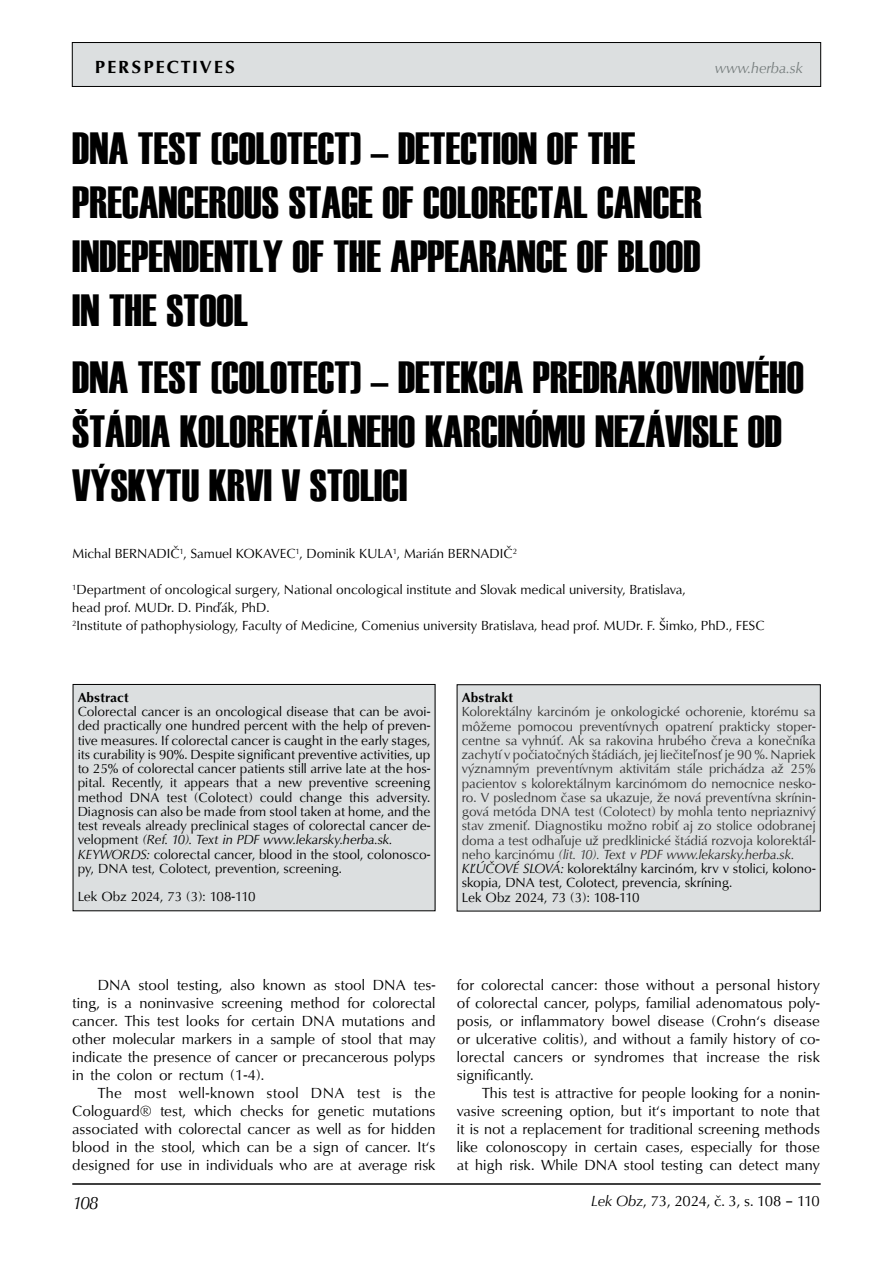
<style>
.page{position:relative;width:893px;height:1263px;background:#fff}
.page>*{position:absolute;margin:0;border:0;box-sizing:border-box;transform-origin:0 0}
.t1{font:45px/54px "Haettenschweiler";color:#000}
.t2{font:700 18px "URW Classico TEE";letter-spacing:.1em;color:#000}
.t3{font:italic 18px "URW Classico TEE";color:#000}
.t4{font:15px/18px "URW Classico TEE";color:#000;text-align:justify}
.t5{font:15px "URW Classico TEE";letter-spacing:-.025em;color:#000}
.t6{font:italic 15px "URW Classico TEE";color:#777e7e}
.t7{font:13.5px/14.2px "URW Classico TEE";color:#000}
.t8{font:13.5px/14.2px "URW Classico TEE";color:#333}
.t9{font:700 13.5px "URW Classico TEE";color:#000}
.s1{font-style:italic}
.s2{font-style:italic;color:#252525}
.s3{font-style:italic;color:#000}
.s4{color:#000}
</style>
<div class="page">
<div style="left:72px;top:43px;width:749px;height:43px;background:#dcdfe0"></div>
<div style="left:72px;top:42px;width:749px;height:45px;border:1px solid #000"></div>
<hr style="left:72px;top:1183px;width:749px;height:2px;background:#000">
<div style="left:457px;top:685px;width:363px;height:226px;background:#dcdfe0"></div>
<div style="left:457px;top:684px;width:364px;height:227px;border:1px solid #000"></div>
<div style="left:73px;top:684px;width:362px;height:227px;background:#dcdfe0"></div>
<div style="left:73px;top:684px;width:362px;height:227px;border:1px solid #000"></div>
<p class="t2" style="left:95px;top:56px;width:141px">PERSPECTIVES</p>
<p class="t6" style="left:715px;top:59px;width:90px">www.herba.sk</p>
<h1 class="t1" style="left:72px;top:121px;width:631px">DNA TEST (COLOTECT) – DETECTION OF THE PRECANCEROUS STAGE OF COLORECTAL CANCER INDEPENDENTLY OF THE APPEARANCE OF BLOOD IN THE STOOL</h1>
<h1 class="t1" style="left:72px;top:350px;width:83px">DNA TEST</h1>
<h1 class="t1" style="left:211px;top:350px;width:341px">(COLOTECT) – DETEKCIA PREDRA</h1>
<h1 class="t1" style="left:638px;top:350px;width:150px">KOVINOVÉHO</h1>
<h1 class="t1" style="left:72px;top:404px;width:143px">ŠTÁDIA KOLORE</h1>
<h1 class="t1" style="left:279px;top:404px;width:71px">KTÁLNEHO</h1>
<h1 class="t1" style="left:425px;top:404px;width:36px">KARCIN</h1>
<h1 class="t1" style="left:525px;top:404px;width:241px">ÓMU NEZÁVISLE OD</h1>
<h1 class="t1" style="left:72px;top:458px;width:243px">VÝSKYTU KRVI V STOLICI</h1>
<p class="t7" style="left:72px;top:547px;width:446px">Michal BERNADIČ<sup>1</sup>, Samuel KOKAVEC<sup>1</sup>, Dominik KULA<sup>1</sup>, Marián BERNADIČ<sup>2</sup></p>
<p class="t7" style="left:72px;top:581px;width:694px;line-height:18px"><sup>1</sup>Department of oncological surgery, National oncological institute and Slovak medical university, Bratislava,<br>head prof. MUDr. D. Pinďák, PhD.<br><sup>2</sup>Institute of pathophysiology, Faculty of Medicine, Comenius university Bratislava, head prof. MUDr. F. Šimko, PhD., FESC</p>
<p class="t9" style="left:78px;top:689px;width:53px">Abstract</p>
<p class="t7" style="left:78px;top:705px;width:354px">Colorectal cancer is an oncological disease that can be avoi&shy;ded practically one hundred percent with the help of preven&shy;tive measures. If colorectal cancer is caught in the early stages, its curability is 90%. Despite significant preventive activities, up to 25% of colorectal cancer patients still arrive late at the hos&shy;pital. Recently, it appears that a new preventive screening method DNA test (Colotect) could change this adversity.<br>Diagnosis can also be made from stool taken at home, and the test reveals already preclinical stages of colorectal cancer de&shy;velopment <span class="s1">(Ref. 10). Text in PDF www.lekarsky.herba.sk.<br>KEYWORDS:</span> colorectal cancer, blood in the stool, colonosco&shy;py, DNA test, Colotect, prevention, screening.</p>
<p class="t7" style="left:78px;top:890px;width:180px">Lek Obz 2024, 73 (3): 108-110</p>
<p class="t9" style="left:462px;top:689px;width:53px">Abstrakt</p>
<p class="t8" style="left:462px;top:705px;width:355px">Kolorektálny karcinóm je onkologické ochorenie, ktorému sa môžeme pomocou preventívnych opatrení prakticky stoper&shy;centne sa vyhnúť. Ak sa rakovina hrubého čreva a konečníka zachytí v počiatočných štádiách, jej liečiteľnosť je 90 %. Napriek významným preventívnym aktivitám stále prichádza až 25% pacientov s kolorektálnym karcinómom do nemocnice nesko&shy;ro. V poslednom čase sa ukazuje, že nová preventívna skrínin&shy;gová metóda DNA test (Colotect) by mohla tento nepriaznivý stav zmeniť. Diagnostiku možno robiť aj zo stolice odobranej doma a test odhaľuje už predklinické štádiá rozvoja kolorektál&shy;neho karcinómu <span class="s1">(lit. 10).</span> <span class="s2">Text v PDF www.lekarsky.herba.sk.<br></span><span class="s3">KĽÚČOVÉ SLOVÁ:</span> <span class="s4">kolorektálny karcinóm, krv v stolici, kolono&shy;skopia, DNA test, Colotect, prevencia, skríning.<br>Lek Obz 2024, 73 (3): 108-110</span></p>
<p class="t4" style="left:72px;top:976px;width:365px;text-indent:26px">DNA stool testing, also known as stool DNA tes&shy;ting, is a noninvasive screening method for colorectal cancer. This test looks for certain DNA mutations and other molecular markers in a sample of stool that may indicate the presence of cancer or precancerous polyps in the colon or rectum (1-4).</p>
<p class="t4" style="left:72px;top:1084px;width:365px;text-indent:26px">The most well-known stool DNA test is the Cologuard® test, which checks for genetic mutations associated with colorectal cancer as well as for hidden blood in the stool, which can be a sign of cancer. It‘s designed for use in individuals who are at average risk</p>
<p class="t3" style="left:73px;top:1191px;width:27px">108</p>
<p class="t4" style="left:457px;top:976px;width:365px">for colorectal cancer: those without a personal history of colorectal cancer, polyps, familial adenomatous poly&shy;posis, or inflammatory bowel disease (Crohn‘s disease or ulcerative colitis), and without a family history of co&shy;lorectal cancers or syndromes that increase the risk significantly.</p>
<p class="t4" style="left:457px;top:1084px;width:365px;text-indent:26px">This test is attractive for people looking for a nonin&shy;vasive screening option, but it‘s important to note that it is not a replacement for traditional screening methods like colonoscopy in certain cases, especially for those at high risk. While DNA stool testing can detect many</p>
<p class="t5" style="left:591px;top:1191px;width:230px"><span class="s1">Lek Obz</span>, 73, 2024, č. 3, s. 108 – 110</p>
</div>
